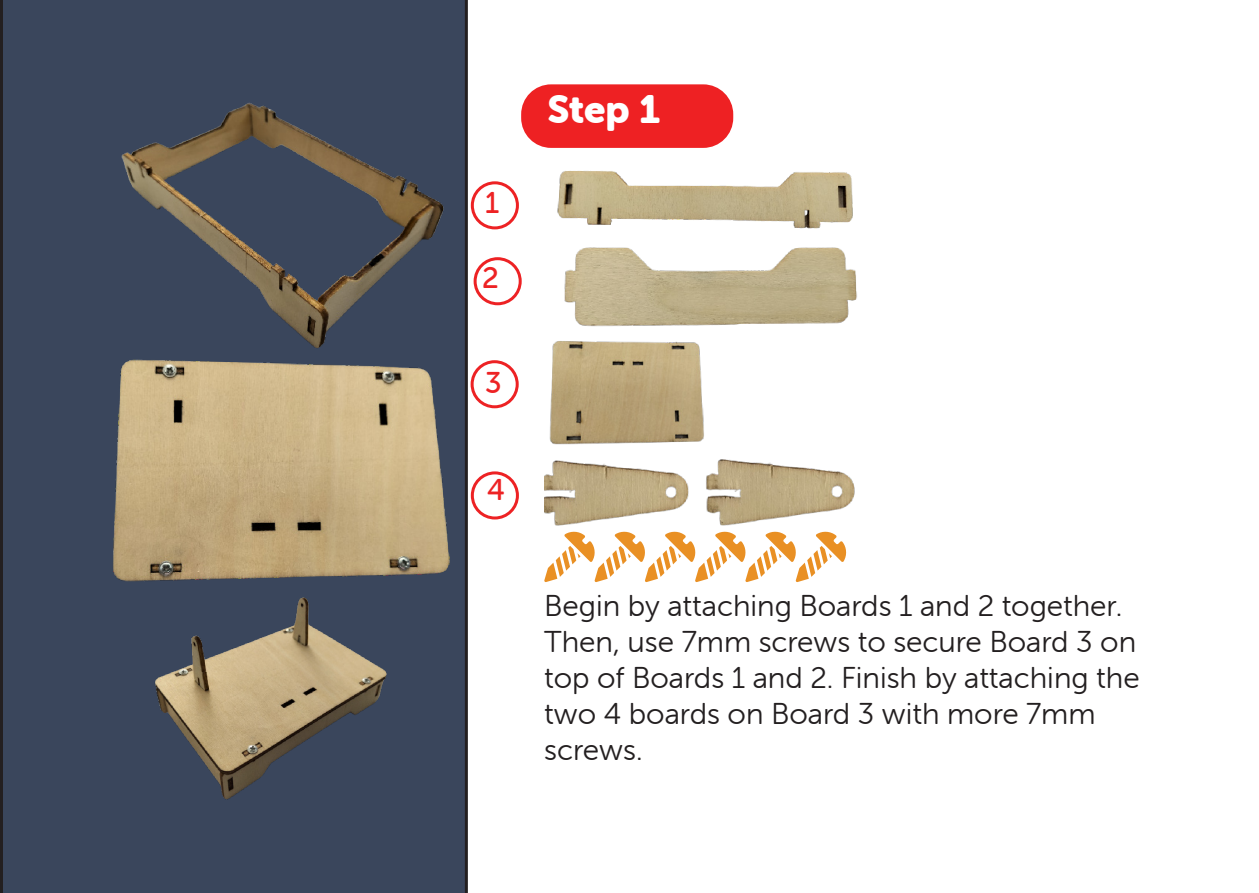
<style>
.page{position:relative;width:1259px;height:893px;background:#fff}
.page>*{position:absolute;margin:0;border:0;box-sizing:border-box;transform-origin:0 0}
.t1{font:39px "Museo Sans Rounded 900";color:#fff}
.t2{font:30px/36px "Museo Sans Rounded 300";color:#231f20}
.t3{font:30px "Museo Sans Rounded 500";color:#ed2224}
</style>
<div class="page">
<div style="left:521px;top:84px;width:212px;height:64px;background:#ee2123;border-radius:30px"></div>
<div style="left:0;top:0;width:468px;height:893px;background:#3a465c"></div>
<div style="left:471px;top:181px;width:48px;height:48px;border:3px solid #ed2224;border-radius:50%"></div>
<div style="left:473px;top:257px;width:49px;height:48px;border:3px solid #ed2224;border-radius:50%"></div>
<img style="left:102px;top:86px;width:357px;height:327px">
<img style="left:104px;top:346px;width:355px;height:247px">
<img style="left:139px;top:588px;width:261px;height:220px">
<img style="left:557px;top:171px;width:296px;height:58px">
<img style="left:564px;top:247px;width:293px;height:80px">
<img style="left:549px;top:341px;width:155px;height:104px">
<div style="left:470px;top:360px;width:49px;height:48px;border:3px solid #ed2224;border-radius:50%"></div>
<img style="left:544px;top:460px;width:145px;height:72px">
<img style="left:706px;top:459px;width:149px;height:73px">
<div style="left:471px;top:471px;width:48px;height:48px;border:3px solid #ed2224;border-radius:50%"></div>
<svg style="left:544px;top:532px;width:302px;height:50px"></svg>
<p class="t3" style="left:485px;top:187px;width:16px">1</p>
<p class="t3" style="left:482px;top:261px;width:18px">2</p>
<p class="t3" style="left:485px;top:367px;width:18px">3</p>
<p class="t3" style="left:487px;top:473px;width:19px">4</p>
<p class="t1" style="left:547px;top:87px;width:114px">Step 1</p>
<p class="t2" style="left:544px;top:588px;width:597px">Begin by attaching Boards 1 and 2 together.<br>Then, use 7mm screws to secure Board 3 on top of Boards 1 and 2. Finish by attaching the two 4 boards on Board 3 with more 7mm screws.</p>
</div>
